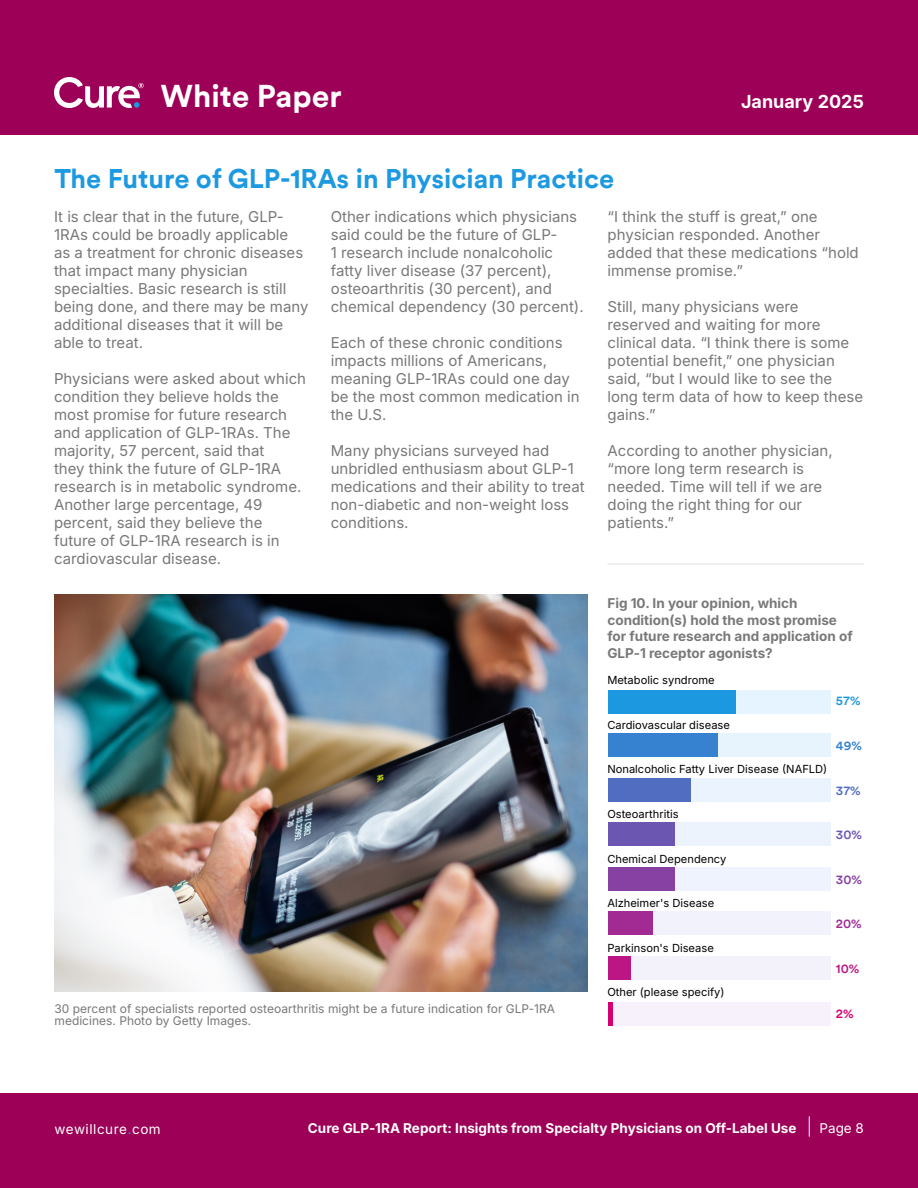
<style>
.page{position:relative;width:918px;height:1188px;background:#fff}
.page>*{position:absolute;margin:0;border:0;box-sizing:border-box;transform-origin:0 0}
.t1{font:700 31.5px "Circular XXTT";color:#fff}
.t2{font:700 27px "Circular XXTT";color:#1c99e0}
.t3{font:700 18px "Inter";color:#fff}
._3-column{font:15px/18px "Inter";color:#787878}
._1-column{font:700 13.5px/16.5px "Inter";color:#787878}
.t4{font:700 13.5px "Inter";color:#fff}
.t5{font:13.5px "Inter";letter-spacing:.04em;color:#fff}
.t6{font:500 13.05px "Circular XXTT";color:#1b98e0}
.t7{font:500 13.05px "Circular XXTT";color:#3682d0}
.t8{font:500 13.05px "Circular XXTT";color:#506dc1}
.t9{font:500 13.05px "Circular XXTT";color:#6b57b1}
.t10{font:500 13.05px "Circular XXTT";color:#8641a2}
.t11{font:500 13.05px "Circular XXTT";color:#a12b92}
.t12{font:500 13.05px "Circular XXTT";color:#bb1683}
.t13{font:500 13.05px "Circular XXTT";color:#d60073}
._1-column-2{font:12px/12px "Inter";color:#787878}
.t14{font:11.1px "Inter";color:#000}
.s1{color:#1c99e0}
</style>
<div class="page">
<div style="left:0;top:1094px;width:918px;height:94px;background:#9c0057"></div>
<svg style="left:809px;top:1116px;width:1px;height:21px"></svg>
<div style="left:0;top:0;width:918px;height:135px;background:#9c0057"></div>
<svg style="left:54px;top:77px;width:90px;height:31px"></svg>
<div style="left:608px;top:690px;width:223px;height:23px;background:#e5f4ff"></div>
<div style="left:608px;top:690px;width:127px;height:23px;background:#1b98e0"></div>
<div style="left:608px;top:734px;width:223px;height:23px;background:#e7f4fe"></div>
<div style="left:608px;top:734px;width:110px;height:23px;background:#3682d0"></div>
<div style="left:608px;top:778px;width:223px;height:24px;background:#eaf3fe"></div>
<div style="left:608px;top:778px;width:83px;height:24px;background:#506dc1"></div>
<div style="left:608px;top:823px;width:223px;height:23px;background:#ecf3fd"></div>
<div style="left:608px;top:823px;width:67px;height:23px;background:#6b57b1"></div>
<div style="left:608px;top:867px;width:223px;height:23px;background:#eff3fd"></div>
<div style="left:608px;top:867px;width:67px;height:23px;background:#8641a2"></div>
<div style="left:608px;top:912px;width:223px;height:23px;background:#f1f2fc"></div>
<div style="left:608px;top:912px;width:45px;height:23px;background:#a12b92"></div>
<div style="left:608px;top:957px;width:223px;height:23px;background:#f3f2fb"></div>
<div style="left:608px;top:957px;width:23px;height:23px;background:#bb1683"></div>
<div style="left:608px;top:1002px;width:223px;height:23px;background:#f6f1fb"></div>
<div style="left:608px;top:1002px;width:5px;height:23px;background:#d60073"></div>
<img style="left:55px;top:594px;width:532px;height:397px">
<hr style="left:608px;top:563px;width:256px;height:2px;background:#ececec">
<h1 class="t1" style="left:161px;top:75px;width:183px">White Paper</h1>
<p class="t3" style="left:741px;top:88px;width:124px">January 2025</p>
<p class="t2" style="left:55px;top:160px;width:561px">The Future of GLP-1RAs in Physician Practice</p>
<p class="_3-column" style="left:54px;top:207px;width:256px">It is clear that in the future, GLP-<br>1RAs could be broadly applicable<br>as a treatment for chronic diseases that impact many physician specialties. Basic research is still being done, and there may be many additional diseases that it will be able to treat.</p>
<p class="_3-column" style="left:54px;top:369px;width:254px">Physicians were asked about which condition they believe holds the most promise for future research and application of GLP-1RAs. The majority, 57 percent, said that<br>they think the future of GLP-1RA research is in metabolic syndrome.<br>Another large percentage, 49 percent, said they believe the future of GLP-1RA research is in cardiovascular disease.</p>
<p class="_3-column" style="left:608px;top:207px;width:253px">“I think the stuff is great,” one physician responded. Another added that these medications “hold immense promise.”</p>
<p class="_3-column" style="left:608px;top:297px;width:257px">Still, many physicians were reserved and waiting for more clinical data. “I think there is some potential benefit,” one physician said, “but I would like to see the long term data of how to keep these gains.”</p>
<p class="_3-column" style="left:608px;top:441px;width:227px">According to another physician, “more long term research is needed. Time will tell if we are doing the right thing for our patients.”</p>
<p class="_3-column" style="left:331px;top:207px;width:255px">Other indications which physicians said could be the future of GLP-<br>1 research include nonalcoholic fatty liver disease (37 percent), osteoarthritis (30 percent), and chemical dependency (30 percent).</p>
<p class="_3-column" style="left:331px;top:333px;width:250px">Each of these chronic conditions impacts millions of Americans, meaning GLP-1RAs could one day be the most common medication in the U.S.</p>
<p class="_3-column" style="left:331px;top:441px;width:255px">Many physicians surveyed had unbridled enthusiasm about GLP-1 medications and their ability to treat non-diabetic and non-weight loss conditions.</p>
<p class="_1-column-2" style="left:55px;top:1002px;width:502px">30 percent of specialists reported osteoarthritis might be a future indication for GLP-1RA medicines. Photo by Getty Images.</p>
<p class="_1-column" style="left:608px;top:595px;width:247px">Fig 10. In your opinion, which condition(s) hold the most promise for future research and application of<br>GLP-1 receptor agonists?</p>
<p class="t14" style="left:607px;top:672px;width:109px">Metabolic syndrome</p>
<p class="t14" style="left:607px;top:717px;width:124px">Cardiovascular disease</p>
<p class="t14" style="left:607px;top:761px;width:222px">Nonalcoholic Fatty Liver Disease (NAFLD)</p>
<p class="t14" style="left:607px;top:806px;width:73px">Osteoarthritis</p>
<p class="t14" style="left:607px;top:850px;width:121px">Chemical Dependency</p>
<p class="t14" style="left:607px;top:895px;width:109px">Alzheimer's Disease</p>
<p class="t14" style="left:607px;top:939px;width:108px">Parkinson's Disease</p>
<p class="t14" style="left:607px;top:984px;width:119px">Other (please specify)</p>
<p class="t6" style="left:836px;top:692px;width:26px">57%</p>
<p class="t7" style="left:836px;top:737px;width:27px">49%</p>
<p class="t8" style="left:836px;top:781px;width:26px">37%</p>
<p class="t9" style="left:836px;top:826px;width:28px">30%</p>
<p class="t10" style="left:836px;top:870px;width:28px">30%</p>
<p class="t11" style="left:836px;top:915px;width:27px">20%</p>
<p class="t12" style="left:836px;top:959px;width:25px">10%</p>
<p class="t13" style="left:836px;top:1004px;width:19px">2%</p>
<p class="t5" style="left:55px;top:1119px;width:108px">wewillcure<span class="s1">.</span>com</p>
<p class="t4" style="left:308px;top:1118px;width:490px">Cure GLP-1RA Report: Insights from Specialty Physicians on Off-Label Use</p>
<p class="t5" style="left:819px;top:1118px;width:46px">Page 8</p>
</div>
